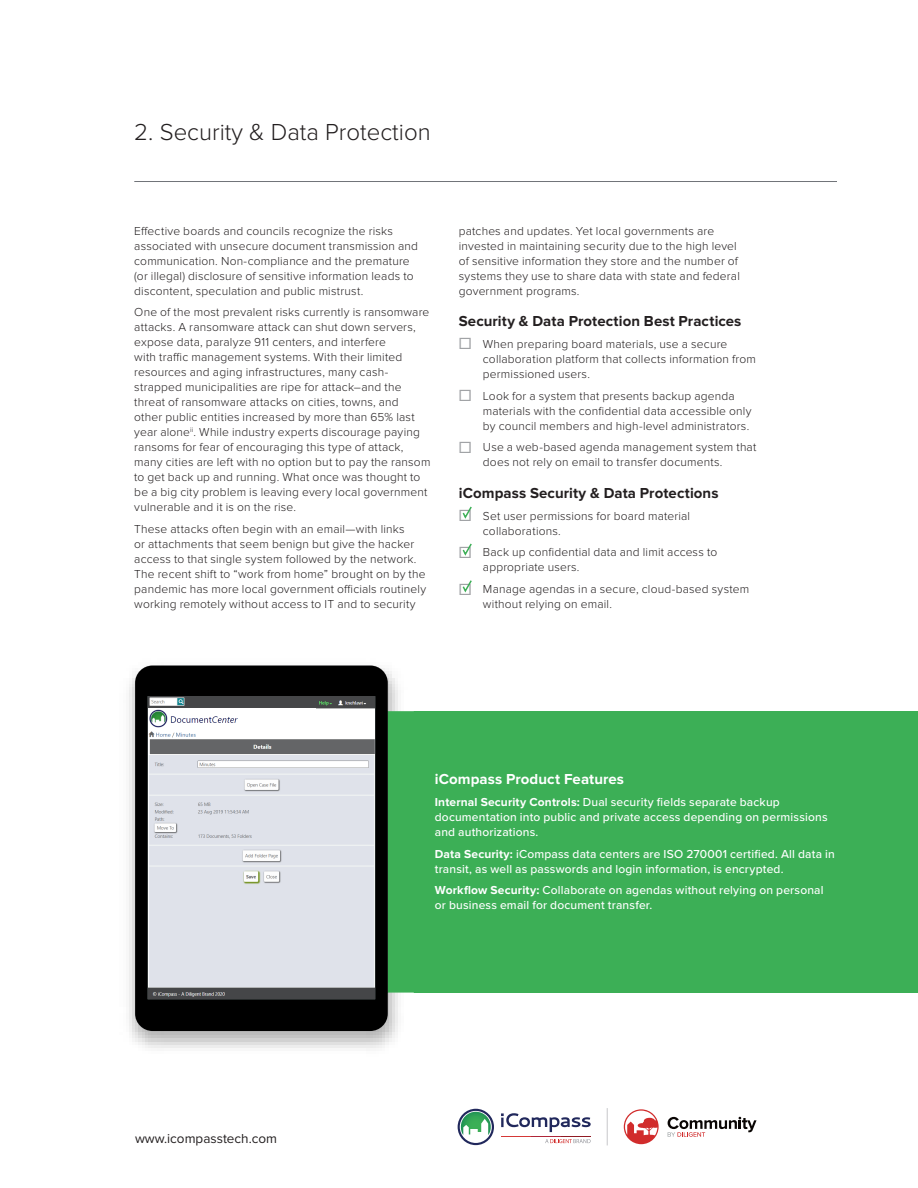
<style>
.page{position:relative;width:918px;height:1188px;background:#fff}
.page>*{position:absolute;margin:0;border:0;box-sizing:border-box;transform-origin:0 0}
.t1{font:300 24px "Proxima Nova";color:#231f20}
.t2{font:700 15px "Proxima Nova";letter-spacing:.005em;color:#231f20}
.t3{font:700 15px "Proxima Nova";letter-spacing:.005em;color:#fff}
.t4{font:13.5px "Proxima Nova";color:#231f20}
.t5{font:300 12px/15px "Proxima Nova";letter-spacing:.015em;color:#231f20}
.t6{font:500 12px/15px "Proxima Nova";letter-spacing:.015em;color:#fff}
.s1{font-weight:500;font-size:19.5px;color:#a1a3a6}
.s2{font-weight:700}
</style>
<div class="page">
<hr style="left:134px;top:181px;width:703px;height:1px;background:#707378">
<div style="left:388px;top:711px;width:530px;height:282px;background:#3caf56"></div>
<img style="left:129px;top:671px;width:285px;height:377px">
<svg style="left:135px;top:666px;width:253px;height:365px;background:#040404"></svg>
<svg style="left:462px;top:506px;width:10px;height:13px"></svg>
<svg style="left:462px;top:543px;width:10px;height:13px"></svg>
<svg style="left:462px;top:580px;width:10px;height:13px"></svg>
<img style="left:148px;top:696px;width:227px;height:303px">
<img style="left:316px;top:696px;width:59px;height:12px">
<hr style="left:501px;top:1136px;width:30px;height:1px;background:#d53837">
<hr style="left:531px;top:1136px;width:30px;height:1px;background:#ae2639">
<hr style="left:561px;top:1136px;width:30px;height:1px;background:#901b24">
<svg style="left:458px;top:1109px;width:36px;height:36px"></svg>
<svg style="left:501px;top:1113px;width:90px;height:19px"></svg>
<svg style="left:545px;top:1139px;width:46px;height:4px"></svg>
<svg style="left:668px;top:1117px;width:89px;height:20px"></svg>
<svg style="left:624px;top:1109px;width:35px;height:35px"></svg>
<hr style="left:607px;top:1108px;width:1px;height:37px;background:#c7c8ca">
<p class="t1" style="left:134px;top:119px;width:298px">2. Security &amp; Data Protection</p>
<p class="t5" style="left:134px;top:223px;width:285px">Effective boards and councils recognize the risks associated with unsecure document transmission and communication. Non-compliance and the premature (or illegal) disclosure of sensitive information leads to discontent, speculation and public mistrust.</p>
<p class="t5" style="left:134px;top:305px;width:298px">One of the most prevalent risks currently is ransomware attacks. A ransomware attack can shut down servers, expose data, paralyze 911 centers, and interfere<br>with traffic management systems. With their limited resources and aging infrastructures, many cash&shy;strapped municipalities are ripe for attack–and the threat of ransomware attacks on cities, towns, and<br>other public entities increased by more than 65% last year alone<sup>ii</sup>. While industry experts discourage paying ransoms for fear of encouraging this type of attack, many cities are left with no option but to pay the ransom to get back up and running. What once was thought to be a big city problem is leaving every local government vulnerable and it is on the rise.</p>
<p class="t5" style="left:134px;top:522px;width:293px">These attacks often begin with an email—with links<br>or attachments that seem benign but give the hacker access to that single system followed by the network.<br>The recent shift to “work from home” brought on by the pandemic has more local government officials routinely working remotely without access to IT and to security</p>
<p class="t5" style="left:459px;top:223px;width:283px">patches and updates. Yet local governments are invested in maintaining security due to the high level of sensitive information they store and the number of systems they use to share data with state and federal government programs.</p>
<p class="t2" style="left:459px;top:313px;width:284px">Security &amp; Data Protection Best Practices</p>
<p class="t5" style="left:483px;top:337px;width:275px;text-indent:-24px"><span class="s1">☐</span> When preparing board materials, use a secure collaboration platform that collects information from permissioned users.</p>
<p class="t5" style="left:483px;top:388px;width:270px;text-indent:-24px"><span class="s1">☐</span> Look for a system that presents backup agenda materials with the confidential data accessible only by council members and high-level administrators.</p>
<p class="t5" style="left:483px;top:440px;width:275px;text-indent:-24px"><span class="s1">☐</span> Use a web-based agenda management system that does not rely on email to transfer documents.</p>
<p class="t2" style="left:459px;top:484px;width:261px">iCompass Security &amp; Data Protections</p>
<p class="t5" style="left:483px;top:508px;width:209px;text-indent:-24px"><span class="s1">☐</span> Set user permissions for board material collaborations.</p>
<p class="t5" style="left:483px;top:545px;width:236px;text-indent:-24px"><span class="s1">☐</span> Back up confidential data and limit access to appropriate users.</p>
<p class="t5" style="left:483px;top:582px;width:268px;text-indent:-24px"><span class="s1">☐</span> Manage agendas in a secure, cloud-based system without relying on email.</p>
<p class="t4" style="left:135px;top:1128px;width:144px">www.icompasstech.com</p>
<p class="t3" style="left:435px;top:771px;width:191px">iCompass Product Features</p>
<p class="t6" style="left:435px;top:795px;width:394px"><span class="s2">Internal Security Controls:</span> Dual security fields separate backup documentation into public and private access depending on permissions and authorizations.</p>
<p class="t6" style="left:435px;top:846px;width:402px"><span class="s2">Data Security:</span> iCompass data centers are ISO 270001 certified. All data in transit, as well as passwords and login information, is encrypted.</p>
<p class="t6" style="left:435px;top:883px;width:390px"><span class="s2">Workflow Security:</span> Collaborate on agendas without relying on personal or business email for document transfer.</p>
</div>
